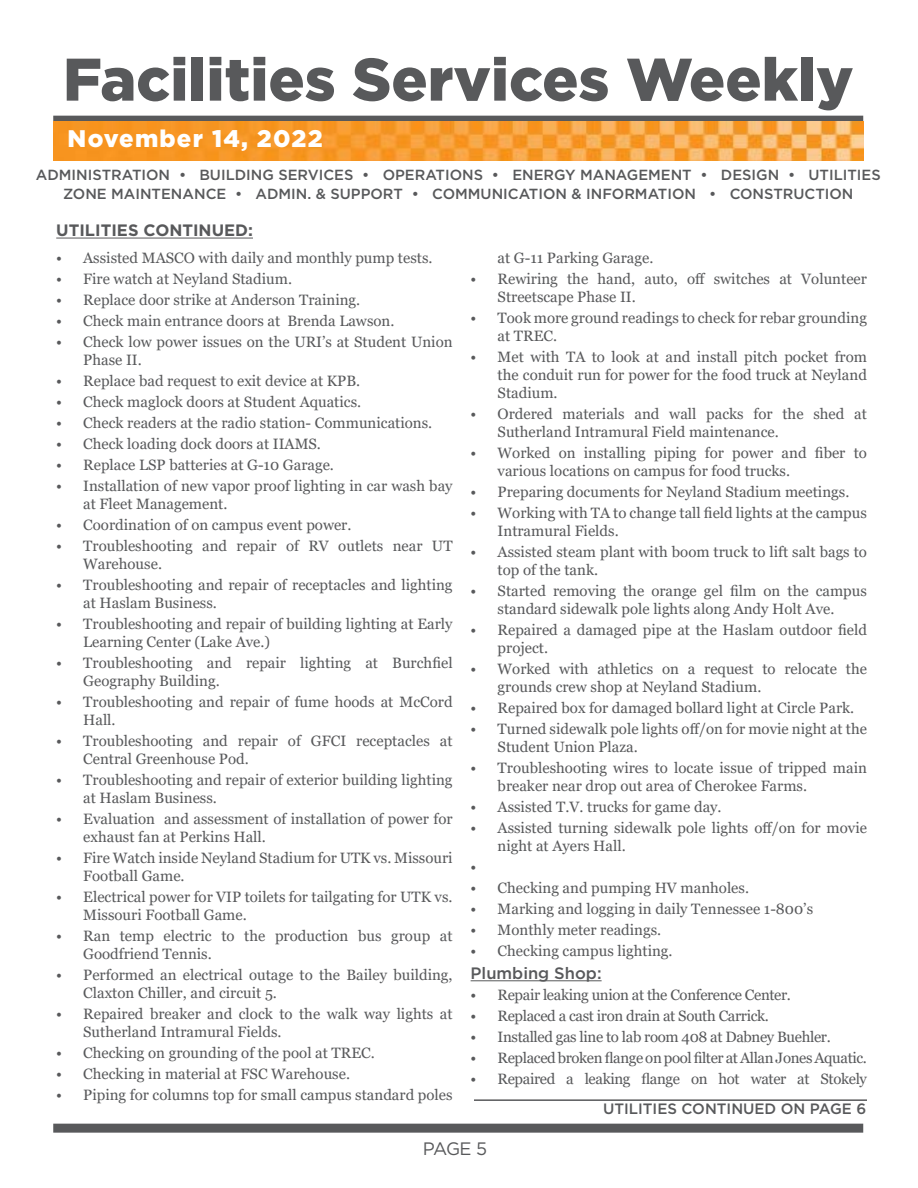
<style>
.page{position:relative;width:918px;height:1188px;background:#fff}
.page>*{position:absolute;margin:0;border:0;box-sizing:border-box;transform-origin:0 0}
.t1{font:900 60px "Gotham";color:#58595b}
.t2{font:900 24px "Gotham";letter-spacing:.05em;color:#fff}
.t3{font:18px "Gotham";color:#58595b}
.t4{font:700 16.5px "Gotham";color:#58595b}
.t5{font:500 16.5px "Gotham";color:#58595b}
.t6{font:15px/18px "Georgia";color:#58595b}
.t7{font:15px "Georgia";letter-spacing:-.025em;color:#58595b}
.t8{font:500 15px "Gotham";color:#58595b}
.t9{font:500 14.7px/19.4px "Gotham";color:#58595b;text-align:center}
</style>
<div class="page">
<div style="left:53px;top:1124px;width:810px;height:9px;background:#58595b"></div>
<div style="left:53px;top:116px;width:810px;height:6px;background:#58595b"></div>
<img style="left:53px;top:121px;width:810px;height:40px">
<hr style="left:471px;top:980px;width:131px;height:1px;background:#58595b">
<hr style="left:56px;top:238px;width:197px;height:1px;background:#58595b">
<hr style="left:474px;top:1099px;width:393px;height:2px;background:#58595b">
<h1 class="t1" style="left:63px;top:38px;width:792px">Facilities Services Weekly</h1>
<h2 class="t2" style="left:68px;top:122px;width:257px">November 14, 2022</h2>
<p class="t9" style="left:36px;top:165px;width:846px">ADMINISTRATION • BUILDING SERVICES • OPERATIONS • ENERGY MANAGEMENT • DESIGN • UTILITIES<br>ZONE MAINTENANCE • ADMIN. &amp; SUPPORT • COMMUNICATION &amp; INFORMATION • CONSTRUCTION</p>
<p class="t4" style="left:56px;top:220px;width:198px">UTILITIES CONTINUED:</p>
<p class="t6" style="left:56px;top:249px;width:378px">• Assisted MASCO with daily and monthly pump tests.</p>
<p class="t6" style="left:56px;top:270px;width:237px">• Fire watch at Neyland Stadium.</p>
<p class="t6" style="left:56px;top:291px;width:306px">• Replace door strike at Anderson Training.</p>
<p class="t6" style="left:56px;top:312px;width:340px">• Check main entrance doors at Brenda Lawson.</p>
<p class="t6" style="left:83px;top:333px;width:371px;text-indent:-27px">• Check low power issues on the URI’s at Student Union<br>Phase II.</p>
<p class="t6" style="left:56px;top:372px;width:306px">• Replace bad request to exit device at KPB.</p>
<p class="t6" style="left:56px;top:393px;width:306px">• Check maglock doors at Student Aquatics.</p>
<p class="t6" style="left:56px;top:414px;width:378px">• Check readers at the radio station- Communications.</p>
<p class="t6" style="left:56px;top:435px;width:266px">• Check loading dock doors at IIAMS.</p>
<p class="t6" style="left:56px;top:456px;width:279px">• Replace LSP batteries at G-10 Garage.</p>
<p class="t6" style="left:83px;top:477px;width:371px;text-indent:-27px">• Installation of new vapor proof lighting in car wash bay at Fleet Management.</p>
<p class="t6" style="left:56px;top:516px;width:297px">• Coordination of on campus event power.</p>
<p class="t6" style="left:83px;top:537px;width:371px;text-indent:-27px">• Troubleshooting and repair of RV outlets near UT<br>Warehouse.</p>
<p class="t6" style="left:83px;top:576px;width:371px;text-indent:-27px">• Troubleshooting and repair of receptacles and lighting at Haslam Business.</p>
<p class="t6" style="left:83px;top:615px;width:371px;text-indent:-27px">• Troubleshooting and repair of building lighting at Early<br>Learning Center (Lake Ave.)</p>
<p class="t6" style="left:83px;top:654px;width:371px;text-indent:-27px">• Troubleshooting and repair lighting at Burchfiel<br>Geography Building.</p>
<p class="t6" style="left:83px;top:693px;width:371px;text-indent:-27px">• Troubleshooting and repair of fume hoods at McCord<br>Hall.</p>
<p class="t6" style="left:83px;top:732px;width:371px;text-indent:-27px">• Troubleshooting and repair of GFCI receptacles at<br>Central Greenhouse Pod.</p>
<p class="t6" style="left:83px;top:771px;width:371px;text-indent:-27px">• Troubleshooting and repair of exterior building lighting at Haslam Business.</p>
<p class="t6" style="left:83px;top:810px;width:371px;text-indent:-27px">• Evaluation and assessment of installation of power for exhaust fan at Perkins Hall.</p>
<p class="t6" style="left:83px;top:849px;width:371px;text-indent:-27px">• Fire Watch inside Neyland Stadium for UTK vs. Missouri<br>Football Game.</p>
<p class="t6" style="left:83px;top:888px;width:371px;text-indent:-27px">• Electrical power for VIP toilets for tailgating for UTK vs.<br>Missouri Football Game.</p>
<p class="t6" style="left:83px;top:927px;width:371px;text-indent:-27px">• Ran temp electric to the production bus group at<br>Goodfriend Tennis.</p>
<p class="t6" style="left:83px;top:966px;width:371px;text-indent:-27px">• Performed an electrical outage to the Bailey building,<br>Claxton Chiller, and circuit 5.</p>
<p class="t6" style="left:83px;top:1005px;width:371px;text-indent:-27px">• Repaired breaker and clock to the walk way lights at<br>Sutherland Intramural Fields.</p>
<p class="t6" style="left:56px;top:1044px;width:320px">• Checking on grounding of the pool at TREC.</p>
<p class="t6" style="left:56px;top:1065px;width:295px">• Checking in material at FSC Warehouse.</p>
<p class="t6" style="left:56px;top:1086px;width:398px">• Piping for columns top for small campus standard poles</p>
<p class="t6" style="left:498px;top:249px;width:157px">at G-11 Parking Garage.</p>
<p class="t6" style="left:498px;top:270px;width:371px;text-indent:-27px">• Rewiring the hand, auto, off switches at Volunteer<br>Streetscape Phase II.</p>
<p class="t6" style="left:498px;top:309px;width:371px;text-indent:-27px">• Took more ground readings to check for rebar grounding at TREC.</p>
<p class="t6" style="left:498px;top:348px;width:371px;text-align:justify;text-indent:-27px">• Met with TA to look at and install pitch pocket from the conduit run for power for the food truck at Neyland Stadium.</p>
<p class="t6" style="left:498px;top:405px;width:371px;text-indent:-27px">• Ordered materials and wall packs for the shed at<br>Sutherland Intramural Field maintenance.</p>
<p class="t6" style="left:498px;top:444px;width:371px;text-indent:-27px">• Worked on installing piping for power and fiber to various locations on campus for food trucks.</p>
<p class="t6" style="left:471px;top:483px;width:380px">• Preparing documents for Neyland Stadium meetings.</p>
<p class="t6" style="left:498px;top:504px;width:371px;text-indent:-27px">• Working with TA to change tall field lights at the campus<br>Intramural Fields.</p>
<p class="t6" style="left:498px;top:543px;width:371px;text-indent:-27px">• Assisted steam plant with boom truck to lift salt bags to top of the tank.</p>
<p class="t6" style="left:471px;top:582px;width:398px;text-align:center">• Started removing the orange gel film on the campus standard sidewalk pole lights along Andy Holt Ave.</p>
<p class="t6" style="left:498px;top:621px;width:371px;text-indent:-27px">• Repaired a damaged pipe at the Haslam outdoor field project.</p>
<p class="t6" style="left:498px;top:660px;width:371px;text-indent:-27px">• Worked with athletics on a request to relocate the grounds crew shop at Neyland Stadium.</p>
<p class="t6" style="left:471px;top:699px;width:385px">• Repaired box for damaged bollard light at Circle Park.</p>
<p class="t6" style="left:498px;top:720px;width:371px;text-indent:-27px">• Turned sidewalk pole lights off/on for movie night at the<br>Student Union Plaza.</p>
<p class="t6" style="left:498px;top:759px;width:371px;text-indent:-27px">• Troubleshooting wires to locate issue of tripped main breaker near drop out area of Cherokee Farms.</p>
<p class="t6" style="left:471px;top:798px;width:253px">• Assisted T.V. trucks for game day.</p>
<p class="t6" style="left:498px;top:819px;width:371px;text-indent:-27px">• Assisted turning sidewalk pole lights off/on for movie night at Ayers Hall.</p>
<p class="t6" style="left:471px;top:858px;width:7px">•</p>
<p class="t6" style="left:471px;top:879px;width:280px">• Checking and pumping HV manholes.</p>
<p class="t6" style="left:471px;top:900px;width:344px">• Marking and logging in daily Tennessee 1-800’s</p>
<p class="t6" style="left:471px;top:921px;width:192px">• Monthly meter readings.</p>
<p class="t6" style="left:471px;top:942px;width:204px">• Checking campus lighting.</p>
<p class="t5" style="left:471px;top:963px;width:132px">Plumbing Shop:</p>
<p class="t7" style="left:471px;top:986px;width:322px">• Repair leaking union at the Conference Center.</p>
<p class="t7" style="left:471px;top:1007px;width:300px">• Replaced a cast iron drain at South Carrick.</p>
<p class="t7" style="left:471px;top:1028px;width:362px">• Installed gas line to lab room 408 at Dabney Buehler.</p>
<p class="t7" style="left:471px;top:1049px;width:398px">• Replaced broken flange on pool filter at Allan Jones Aquatic.</p>
<p class="t7" style="left:471px;top:1070px;width:398px">• Repaired a leaking flange on hot water at Stokely</p>
<p class="t8" style="left:603px;top:1099px;width:265px">UTILITIES CONTINUED ON PAGE 6</p>
<p class="t3" style="left:423px;top:1137px;width:66px">PAGE 5</p>
</div>
